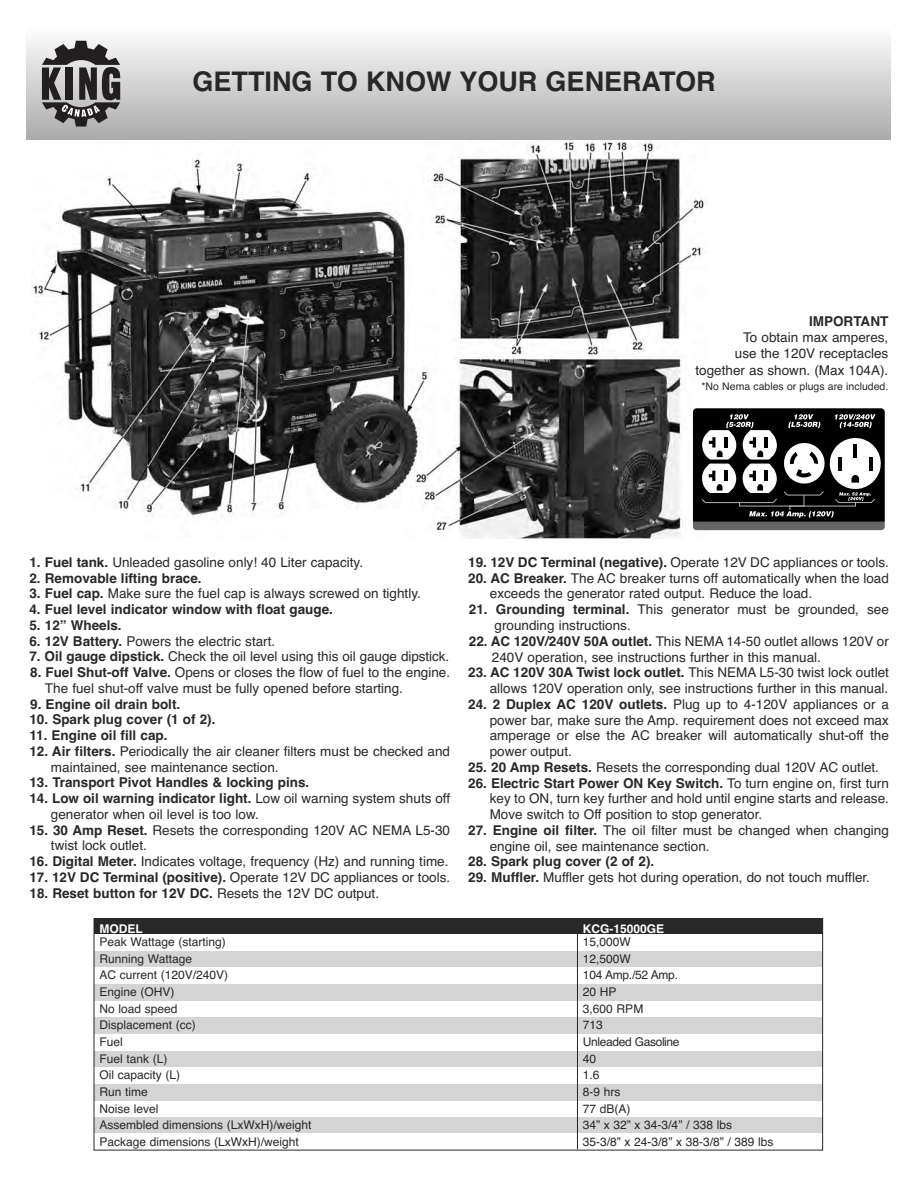
<style>
.page{position:relative;width:918px;height:1188px;background:#fff}
.page>*{position:absolute;margin:0;border:0;box-sizing:border-box;transform-origin:0 0}
.t1{font:700 27px "Helvetica";color:#282828}
.t2{font:13.5px/15.8px "Helvetica";color:#282828}
.t3{font:700 13.5px "Helvetica";color:#282828}
.t4{font:12px "Helvetica";color:#282828}
.t5{font:700 12px "Helvetica";color:#fff}
.t6{font:12px "Helvetica";letter-spacing:-.03em;color:#282828}
.t7{font:12px "Helvetica";letter-spacing:-.02em;color:#282828}
.t8{font:10.5px "Helvetica";color:#282828}
.s1{font-weight:700}
.s2{font-weight:400}
</style>
<div class="page">
<div style="left:27px;top:27px;width:863px;height:113px;background:linear-gradient(to bottom,#fefefe,#aaa)"></div>
<svg style="left:42px;top:41px;width:78px;height:86px;background:#767475"></svg>
<img style="left:31px;top:140px;width:677px;height:399px">
<svg style="left:693px;top:408px;width:192px;height:122px"></svg>
<div style="left:94px;top:918px;width:729px;height:17px;background:#282828"></div>
<div style="left:94px;top:951px;width:729px;height:16px;background:#d4d4d4"></div>
<div style="left:94px;top:984px;width:729px;height:17px;background:#d4d4d4"></div>
<div style="left:94px;top:1018px;width:729px;height:16px;background:#d4d4d4"></div>
<div style="left:94px;top:1051px;width:729px;height:16px;background:#d4d4d4"></div>
<div style="left:94px;top:1084px;width:729px;height:17px;background:#d4d4d4"></div>
<div style="left:94px;top:1117px;width:729px;height:17px;background:#d4d4d4"></div>
<div style="left:94px;top:918px;width:729px;height:232px;border:1px solid #282828"></div>
<hr style="left:577px;top:918px;width:1px;height:231px;background:#282828">
<h1 class="t1" style="left:193px;top:66px;width:525px">GETTING TO KNOW YOUR GENERATOR</h1>
<p class="t3" style="left:809px;top:313px;width:81px">IMPORTANT</p>
<p class="t2" style="left:696px;top:329px;width:194px;line-height:16.8px;text-align:right">To obtain max amperes,<br>use the 120V receptacles together as shown. (Max 104A).</p>
<p class="t8" style="left:702px;top:380px;width:188px">*No Nema cables or plugs are included.</p>
<p class="t2" style="left:29px;top:554px;width:335px"><span class="s1">1. Fuel tank.</span> Unleaded gasoline only! 40 Liter capacity.</p>
<p class="t3" style="left:29px;top:570px;width:174px">2. Removable lifting brace.</p>
<p class="t2" style="left:29px;top:586px;width:393px"><span class="s1">3. Fuel cap.</span> Make sure the fuel cap is always screwed on tightly.</p>
<p class="t3" style="left:29px;top:602px;width:305px">4. Fuel level indicator window with float gauge.</p>
<p class="t3" style="left:29px;top:617px;width:94px">5. 12” Wheels.</p>
<p class="t2" style="left:29px;top:633px;width:247px"><span class="s1">6. 12V Battery.</span> Powers the electric start.</p>
<p class="t2" style="left:29px;top:649px;width:421px"><span class="s1">7. Oil gauge dipstick.</span> Check the oil level using this oil gauge dipstick.</p>
<p class="t2" style="left:45px;top:665px;width:407px;text-indent:-15px"><span class="s1">8. Fuel Shut-off Valve.</span> Opens or closes the flow of fuel to the engine.<br>The fuel shut-off valve must be fully opened before starting.</p>
<p class="t3" style="left:30px;top:696px;width:152px">9. Engine oil drain bolt.</p>
<p class="t3" style="left:29px;top:712px;width:188px">10. Spark plug cover (1 of 2).</p>
<p class="t3" style="left:29px;top:728px;width:140px">11. Engine oil fill cap.</p>
<p class="t2" style="left:51px;top:743px;width:401px;text-indent:-21px"><span class="s1">12. Air filters.</span> Periodically the air cleaner filters must be checked and maintained, see maintenance section.</p>
<p class="t3" style="left:29px;top:775px;width:281px">13. Transport Pivot handles &amp; locking pins.</p>
<p class="t2" style="left:51px;top:791px;width:401px;text-indent:-21px"><span class="s1">14. Low oil warning indicator light.</span> Low oil warning system shuts off generator when oil level is too low.</p>
<p class="t2" style="left:51px;top:822px;width:401px;text-indent:-21px"><span class="s1">15. 30 Amp Reset.</span> Resets the corresponding 120V AC NEMA L5-30 twist lock outlet.</p>
<p class="t2" style="left:29px;top:854px;width:421px"><span class="s1">16. Digital Meter.</span> Indicates voltage, frequency (Hz) and running time.</p>
<p class="t2" style="left:29px;top:869px;width:422px"><span class="s1">17. 12V DC Terminal (positive).</span> Operate 12V DC appliances or tools.</p>
<p class="t3" style="left:30px;top:885px;width:351px">18. Reset button for 12V DC. <span class="s2">Resets the 12V DC output.</span></p>
<p class="t2" style="left:468px;top:554px;width:422px"><span class="s1">19. 12V DC Terminal (negative).</span> Operate 12V DC appliances or tools.</p>
<p class="t2" style="left:490px;top:570px;width:401px;text-indent:-22px"><span class="s1">20. AC Breaker.</span> The AC breaker turns off automatically when the load exceeds the generator rated output. Reduce the load.</p>
<p class="t2" style="left:495px;top:602px;width:396px;text-indent:-26px"><span class="s1">21. Grounding terminal.</span> This generator must be grounded, see grounding instructions.</p>
<p class="t2" style="left:492px;top:633px;width:399px;text-indent:-23px"><span class="s1">22. AC 120V/240V 50A outlet.</span> This NEMA 14-50 outlet allows 120V or<br>240V operation, see instructions further in this manual.</p>
<p class="t2" style="left:468px;top:665px;width:422px;text-align:right"><span class="s1">23. AC 120V 30A Twist lock outlet.</span> This NEMA L5-30 twist lock outlet allows 120V operation only, see instructions further in this manual.</p>
<p class="t2" style="left:490px;top:696px;width:401px;text-align:justify;text-indent:-21px"><span class="s1">24. 2 Duplex AC 120V outlets.</span> Plug up to 4-120V appliances or a power bar, make sure the Amp. requirement does not exceed max amperage or else the AC breaker will automatically shut-off the power output.</p>
<p class="t2" style="left:468px;top:759px;width:412px"><span class="s1">25. 20 Amp Resets.</span> Resets the corresponding dual 120V AC outlet.</p>
<p class="t2" style="left:490px;top:775px;width:401px;text-align:justify;text-indent:-21px"><span class="s1">26. Electric Start Power ON Key Switch.</span> To turn engine on, first turn key to ON, turn key further and hold until engine starts and release.<br>Move switch to Off position to stop generator.</p>
<p class="t2" style="left:490px;top:822px;width:401px;text-indent:-21px"><span class="s1">27. Engine oil filter.</span> The oil filter must be changed when changing engine oil, see maintenance section.</p>
<p class="t3" style="left:468px;top:854px;width:188px">28. Spark plug cover (2 of 2).</p>
<p class="t2" style="left:468px;top:870px;width:403px"><span class="s1">29. Muffler.</span> Muffler gets hot during operation, do not touch muffler.</p>
<p class="t5" style="left:99px;top:921px;width:45px">MODEL</p>
<p class="t5" style="left:583px;top:921px;width:83px">KCG-15000GE</p>
<p class="t4" style="left:99px;top:935px;width:128px">Peak Wattage (starting)</p>
<p class="t4" style="left:583px;top:935px;width:50px">15,000W</p>
<p class="t4" style="left:99px;top:952px;width:94px">Running Wattage</p>
<p class="t4" style="left:583px;top:952px;width:50px">12,500W</p>
<p class="t4" style="left:99px;top:968px;width:130px">AC current (120V/240V)</p>
<p class="t7" style="left:583px;top:968px;width:97px">104 Amp./52 Amp.</p>
<p class="t4" style="left:99px;top:985px;width:77px">Engine (OHV)</p>
<p class="t4" style="left:583px;top:985px;width:35px">20 HP</p>
<p class="t4" style="left:99px;top:1002px;width:80px">No load speed</p>
<p class="t4" style="left:583px;top:1002px;width:62px">3,600 RPM</p>
<p class="t4" style="left:99px;top:1018px;width:98px">Displacement (cc)</p>
<p class="t4" style="left:583px;top:1018px;width:22px">713</p>
<p class="t4" style="left:99px;top:1035px;width:25px">Fuel</p>
<p class="t6" style="left:583px;top:1035px;width:98px">Unleaded Gasoline</p>
<p class="t4" style="left:99px;top:1052px;width:70px">Fuel tank (L)</p>
<p class="t4" style="left:583px;top:1052px;width:15px">40</p>
<p class="t4" style="left:99px;top:1068px;width:82px">Oil capacity (L)</p>
<p class="t4" style="left:583px;top:1068px;width:18px">1.6</p>
<p class="t4" style="left:99px;top:1085px;width:50px">Run time</p>
<p class="t4" style="left:583px;top:1085px;width:39px">8-9 hrs</p>
<p class="t4" style="left:99px;top:1101px;width:61px">Noise level</p>
<p class="t4" style="left:583px;top:1101px;width:49px">77 dB(A)</p>
<p class="t4" style="left:99px;top:1118px;width:214px">Assembled dimensions (LxWxH)/weight</p>
<p class="t4" style="left:583px;top:1118px;width:151px">34” x 32” x 34-3/4” / 338 lbs</p>
<p class="t4" style="left:99px;top:1135px;width:201px">Package dimensions (LxWxH)/weight</p>
<p class="t4" style="left:583px;top:1135px;width:192px">35-3/8” x 24-3/8” x 38-3/8” / 389 lbs</p>
</div>
